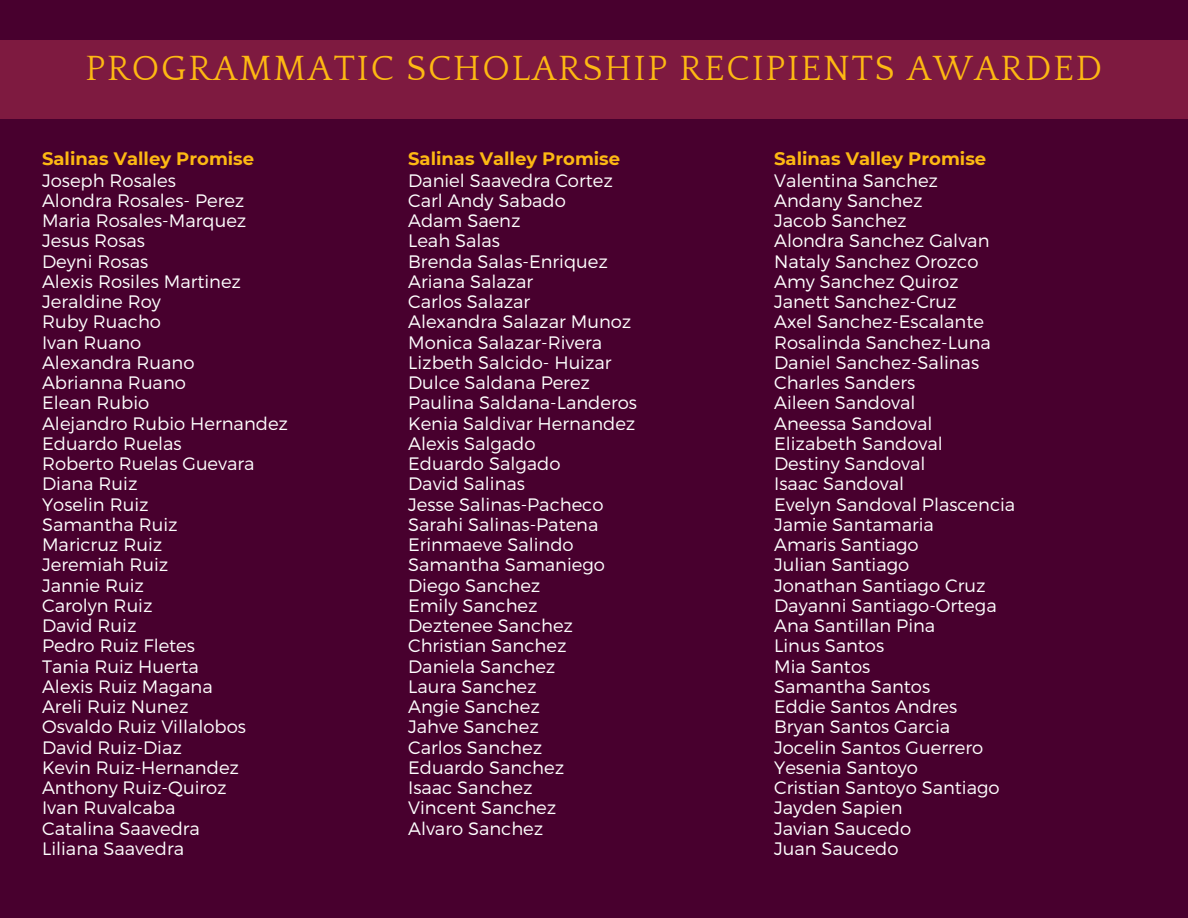
<style>
.page{position:relative;width:1188px;height:918px;background:#48002e}
.page>*{position:absolute;margin:0;border:0;box-sizing:border-box;transform-origin:0 0}
.t1{font:36px "Quattrocento";letter-spacing:.05em;color:#fdb913}
.t2{font:300 18px "Montserrat";color:#fff}
.t3{font:700 18px "Montserrat";color:#fdb913}
</style>
<div class="page">
<div style="left:0;top:40px;width:1188px;height:78px;background:#7e1a40"></div>
<h1 class="t1" style="left:86px;top:50px;width:1018px">PROGRAMMATIC SCHOLARSHIP RECIPIENTS AWARDED</h1>
<p class="t3" style="left:42px;top:148px;width:214px">Salinas Valley Promise</p>
<p class="t2" style="left:42px;top:169px;width:135px">Joseph Rosales</p>
<p class="t2" style="left:42px;top:189px;width:204px">Alondra Rosales- Perez</p>
<p class="t2" style="left:42px;top:209px;width:206px">Maria Rosales-Marquez</p>
<p class="t2" style="left:42px;top:229px;width:104px">Jesus Rosas</p>
<p class="t2" style="left:42px;top:250px;width:108px">Deyni Rosas</p>
<p class="t2" style="left:42px;top:270px;width:201px">Alexis Rosiles Martinez</p>
<p class="t2" style="left:42px;top:290px;width:120px">Jeraldine Roy</p>
<p class="t2" style="left:42px;top:310px;width:120px">Ruby Ruacho</p>
<p class="t2" style="left:42px;top:331px;width:101px">Ivan Ruano</p>
<p class="t2" style="left:42px;top:351px;width:154px">Alexandra Ruano</p>
<p class="t2" style="left:42px;top:371px;width:145px">Abrianna Ruano</p>
<p class="t2" style="left:42px;top:391px;width:109px">Elean Rubio</p>
<p class="t2" style="left:42px;top:412px;width:248px">Alejandro Rubio Hernandez</p>
<p class="t2" style="left:42px;top:432px;width:141px">Eduardo Ruelas</p>
<p class="t2" style="left:42px;top:452px;width:214px">Roberto Ruelas Guevara</p>
<p class="t2" style="left:42px;top:472px;width:97px">Diana Ruiz</p>
<p class="t2" style="left:42px;top:493px;width:108px">Yoselin Ruiz</p>
<p class="t2" style="left:42px;top:513px;width:137px">Samantha Ruiz</p>
<p class="t2" style="left:42px;top:533px;width:122px">Maricruz Ruiz</p>
<p class="t2" style="left:42px;top:553px;width:128px">Jeremiah Ruiz</p>
<p class="t2" style="left:42px;top:574px;width:103px">Jannie Ruiz</p>
<p class="t2" style="left:42px;top:594px;width:112px">Carolyn Ruiz</p>
<p class="t2" style="left:42px;top:614px;width:96px">David Ruiz</p>
<p class="t2" style="left:42px;top:634px;width:154px">Pedro Ruiz Fletes</p>
<p class="t2" style="left:42px;top:655px;width:158px">Tania Ruiz Huerta</p>
<p class="t2" style="left:42px;top:675px;width:172px">Alexis Ruiz Magana</p>
<p class="t2" style="left:42px;top:695px;width:148px">Areli Ruiz Nunez</p>
<p class="t2" style="left:42px;top:715px;width:206px">Osvaldo Ruiz Villalobos</p>
<p class="t2" style="left:42px;top:736px;width:141px">David Ruiz-Diaz</p>
<p class="t2" style="left:42px;top:756px;width:198px">Kevin Ruiz-Hernandez</p>
<p class="t2" style="left:42px;top:776px;width:186px">Anthony Ruiz-Quiroz</p>
<p class="t2" style="left:42px;top:796px;width:135px">Ivan Ruvalcaba</p>
<p class="t2" style="left:42px;top:817px;width:159px">Catalina Saavedra</p>
<p class="t2" style="left:42px;top:837px;width:144px">Liliana Saavedra</p>
<p class="t3" style="left:408px;top:148px;width:214px">Salinas Valley Promise</p>
<p class="t2" style="left:408px;top:169px;width:206px">Daniel Saavedra Cortez</p>
<p class="t2" style="left:408px;top:189px;width:159px">Carl Andy Sabado</p>
<p class="t2" style="left:408px;top:209px;width:114px">Adam Saenz</p>
<p class="t2" style="left:408px;top:229px;width:94px">Leah Salas</p>
<p class="t2" style="left:408px;top:250px;width:201px">Brenda Salas-Enriquez</p>
<p class="t2" style="left:408px;top:270px;width:127px">Ariana Salazar</p>
<p class="t2" style="left:408px;top:290px;width:124px">Carlos Salazar</p>
<p class="t2" style="left:408px;top:310px;width:225px">Alexandra Salazar Munoz</p>
<p class="t2" style="left:408px;top:331px;width:196px">Monica Salazar-Rivera</p>
<p class="t2" style="left:408px;top:351px;width:205px">Lizbeth Salcido- Huizar</p>
<p class="t2" style="left:408px;top:371px;width:183px">Dulce Saldana Perez</p>
<p class="t2" style="left:408px;top:391px;width:231px">Paulina Saldana-Landeros</p>
<p class="t2" style="left:408px;top:412px;width:229px">Kenia Saldivar Hernandez</p>
<p class="t2" style="left:408px;top:432px;width:129px">Alexis Salgado</p>
<p class="t2" style="left:408px;top:452px;width:154px">Eduardo Salgado</p>
<p class="t2" style="left:408px;top:472px;width:119px">David Salinas</p>
<p class="t2" style="left:408px;top:493px;width:197px">Jesse Salinas-Pacheco</p>
<p class="t2" style="left:408px;top:513px;width:192px">Sarahi Salinas-Patena</p>
<p class="t2" style="left:408px;top:533px;width:167px">Erinmaeve Salindo</p>
<p class="t2" style="left:408px;top:553px;width:198px">Samantha Samaniego</p>
<p class="t2" style="left:408px;top:574px;width:134px">Diego Sanchez</p>
<p class="t2" style="left:408px;top:594px;width:131px">Emily Sanchez</p>
<p class="t2" style="left:408px;top:614px;width:167px">Deztenee Sanchez</p>
<p class="t2" style="left:408px;top:634px;width:160px">Christian Sanchez</p>
<p class="t2" style="left:408px;top:655px;width:149px">Daniela Sanchez</p>
<p class="t2" style="left:408px;top:675px;width:130px">Laura Sanchez</p>
<p class="t2" style="left:408px;top:695px;width:133px">Angie Sanchez</p>
<p class="t2" style="left:408px;top:715px;width:132px">Jahve Sanchez</p>
<p class="t2" style="left:408px;top:736px;width:136px">Carlos Sanchez</p>
<p class="t2" style="left:408px;top:756px;width:158px">Eduardo Sanchez</p>
<p class="t2" style="left:408px;top:776px;width:126px">Isaac Sanchez</p>
<p class="t2" style="left:408px;top:796px;width:150px">Vincent Sanchez</p>
<p class="t2" style="left:408px;top:817px;width:137px">Alvaro Sanchez</p>
<p class="t3" style="left:774px;top:148px;width:214px">Salinas Valley Promise</p>
<p class="t2" style="left:774px;top:169px;width:165px">Valentina Sanchez</p>
<p class="t2" style="left:774px;top:189px;width:150px">Andany Sanchez</p>
<p class="t2" style="left:774px;top:209px;width:134px">Jacob Sanchez</p>
<p class="t2" style="left:774px;top:229px;width:217px">Alondra Sanchez Galvan</p>
<p class="t2" style="left:774px;top:250px;width:206px">Nataly Sanchez Orozco</p>
<p class="t2" style="left:774px;top:270px;width:186px">Amy Sanchez Quiroz</p>
<p class="t2" style="left:774px;top:290px;width:184px">Janett Sanchez-Cruz</p>
<p class="t2" style="left:774px;top:310px;width:211px">Axel Sanchez-Escalante</p>
<p class="t2" style="left:774px;top:331px;width:218px">Rosalinda Sanchez-Luna</p>
<p class="t2" style="left:774px;top:351px;width:207px">Daniel Sanchez-Salinas</p>
<p class="t2" style="left:774px;top:371px;width:143px">Charles Sanders</p>
<p class="t2" style="left:774px;top:391px;width:143px">Aileen Sandoval</p>
<p class="t2" style="left:774px;top:412px;width:160px">Aneessa Sandoval</p>
<p class="t2" style="left:774px;top:432px;width:170px">Elizabeth Sandoval</p>
<p class="t2" style="left:774px;top:452px;width:153px">Destiny Sandoval</p>
<p class="t2" style="left:774px;top:472px;width:132px">Isaac Sandoval</p>
<p class="t2" style="left:774px;top:493px;width:243px">Evelyn Sandoval Plascencia</p>
<p class="t2" style="left:774px;top:513px;width:161px">Jamie Santamaria</p>
<p class="t2" style="left:774px;top:533px;width:146px">Amaris Santiago</p>
<p class="t2" style="left:774px;top:553px;width:137px">Julian Santiago</p>
<p class="t2" style="left:774px;top:574px;width:213px">Jonathan Santiago Cruz</p>
<p class="t2" style="left:774px;top:594px;width:224px">Dayanni Santiago-Ortega</p>
<p class="t2" style="left:774px;top:614px;width:163px">Ana Santillan Pina</p>
<p class="t2" style="left:774px;top:634px;width:112px">Linus Santos</p>
<p class="t2" style="left:774px;top:655px;width:98px">Mia Santos</p>
<p class="t2" style="left:774px;top:675px;width:158px">Samantha Santos</p>
<p class="t2" style="left:774px;top:695px;width:185px">Eddie Santos Andres</p>
<p class="t2" style="left:774px;top:715px;width:178px">Bryan Santos Garcia</p>
<p class="t2" style="left:774px;top:736px;width:211px">Jocelin Santos Guerrero</p>
<p class="t2" style="left:774px;top:756px;width:146px">Yesenia Santoyo</p>
<p class="t2" style="left:774px;top:776px;width:227px">Cristian Santoyo Santiago</p>
<p class="t2" style="left:774px;top:796px;width:130px">Jayden Sapien</p>
<p class="t2" style="left:774px;top:817px;width:139px">Javian Saucedo</p>
<p class="t2" style="left:774px;top:837px;width:126px">Juan Saucedo</p>
</div>
